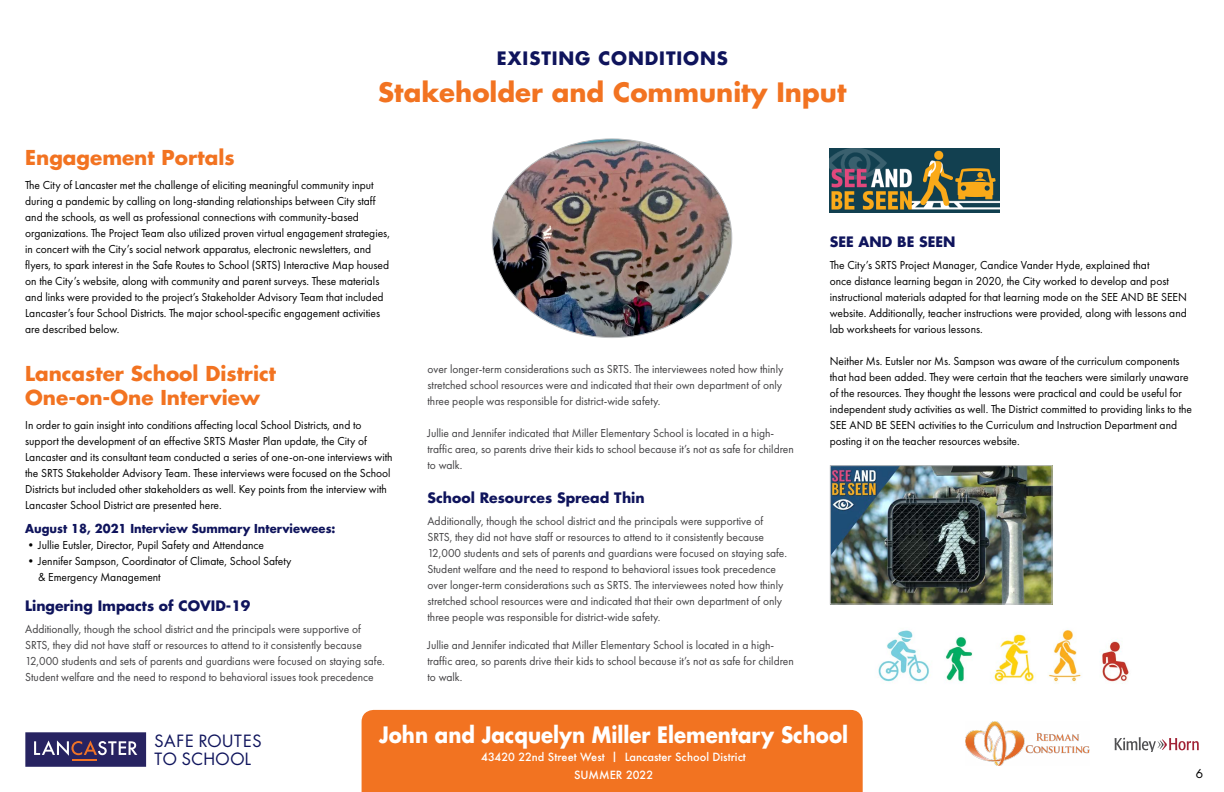
<style>
.page{position:relative;width:1224px;height:792px;background:#fff}
.page>*{position:absolute;margin:0;border:0;box-sizing:border-box;transform-origin:0 0}
.t1{font:700 26px "Futura";color:#f27321}
.t2{font:700 22px "Futura";color:#fff;scale:.9 1}
.t3{font:700 20px/24px "Futura";color:#f27321}
.t4{font:700 18px "Futura";letter-spacing:.05em;color:#0f145c}
.t5{font:16.4px/17.8px "Futura";letter-spacing:.025em;color:#0f145c}
.t6{font:700 14px "Futura";color:#0f145c}
.t7{font:12px/16px "Futura PT";color:#000;scale:.96 1}
.t8{font:12px/16px "Futura PT";color:#414042;scale:.96 1}
.t9{font:700 12px "Futura";color:#0f145c;scale:.96 1}
.t10{font:12px "Futura";color:#000}
.t11{font:500 11px/18px "Futura";color:#fff;text-align:center}
</style>
<div class="page">
<div style="left:362px;top:710px;width:501px;height:82px;background:#f27321"></div>
<svg style="left:25px;top:732px;width:121px;height:35px;background:#443d71"></svg>
<hr style="left:73px;top:759px;width:24px;height:2px;background:#ef7327">
<svg style="left:1115px;top:737px;width:84px;height:15px"></svg>
<img style="left:965px;top:721px;width:125px;height:45px">
<img style="left:830px;top:149px;width:170px;height:64px">
<img style="left:492px;top:140px;width:240px;height:198px">
<img style="left:878px;top:630px;width:251px;height:53px">
<img style="left:832px;top:467px;width:219px;height:136px">
<div style="left:830px;top:465px;width:223px;height:140px;border:1px solid #bcbec0"></div>
<h3 class="t4" style="left:497px;top:46px;width:233px">EXISTING CONDITIONS</h3>
<h1 class="t1" style="left:378px;top:74px;width:470px">Stakeholder and Community Input</h1>
<h3 class="t3" style="left:25px;top:145px;width:211px">Engagement Portals</h3>
<p class="t7" style="left:25px;top:177px;width:381px">The City of Lancaster met the challenge of eliciting meaningful community input during a pandemic by calling on long-standing relationships between City staff and the schools, as well as professional connections with community-based organizations. The Project Team also utilized proven virtual engagement strategies, in concert with the City’s social network apparatus, electronic newsletters, and flyers, to spark interest in the Safe Routes to School (SRTS) Interactive Map housed on the City’s website, along with community and parent surveys. These materials and links were provided to the project’s Stakeholder Advisory Team that included Lancaster’s four School Districts. The major school-specific engagement activities are described below.</p>
<h3 class="t3" style="left:25px;top:361px;width:252px">Lancaster School District<br>One-on-One Interview</h3>
<p class="t7" style="left:25px;top:417px;width:384px">In order to gain insight into conditions affecting local School Districts, and to support the development of an effective SRTS Master Plan update, the City of Lancaster and its consultant team conducted a series of one-on-one interviews with the SRTS Stakeholder Advisory Team. These interviews were focused on the School Districts but included other stakeholders as well. Key points from the interview with Lancaster School District are presented here.</p>
<p class="t9" style="left:25px;top:520px;width:325px">August 18, 2021 Interview Summary Interviewees:</p>
<p class="t7" style="left:25px;top:537px;width:250px">•Jullie Eutsler, Director, Pupil Safety and Attendance</p>
<p class="t7" style="left:38px;top:553px;width:265px;text-indent:-13px">•Jennifer Sampson, Coordinator of Climate, School Safety &amp; Emergency Management</p>
<p class="t6" style="left:25px;top:596px;width:227px">Lingering Impacts of COVID-19</p>
<p class="t8" style="left:25px;top:621px;width:376px">Additionally, though the school district and the principals were supportive of SRTS, they did not have staff or resources to attend to it consistently because 12,000 students and sets of parents and guardians were focused on staying safe.<br>Student welfare and the need to respond to behavioral issues took precedence</p>
<p class="t8" style="left:428px;top:361px;width:372px;text-align:justify">over longer-term considerations such as SRTS. The interviewees noted how thinly stretched school resources were and indicated that their own department of only three people was responsible for district-wide safety.</p>
<p class="t8" style="left:428px;top:425px;width:383px">Jullie and Jennifer indicated that Miller Elementary School is located in a high&shy;traffic area, so parents drive their kids to school because it’s not as safe for children to walk.</p>
<p class="t6" style="left:428px;top:488px;width:219px">School Resources Spread Thin</p>
<p class="t8" style="left:428px;top:513px;width:376px">Additionally, though the school district and the principals were supportive of SRTS, they did not have staff or resources to attend to it consistently because 12,000 students and sets of parents and guardians were focused on staying safe.<br>Student welfare and the need to respond to behavioral issues took precedence over longer-term considerations such as SRTS. The interviewees noted how thinly stretched school resources were and indicated that their own department of only three people was responsible for district-wide safety.</p>
<p class="t8" style="left:428px;top:637px;width:383px">Jullie and Jennifer indicated that Miller Elementary School is located in a high&shy;traffic area, so parents drive their kids to school because it’s not as safe for children to walk.</p>
<p class="t6" style="left:830px;top:232px;width:127px">SEE AND BE SEEN</p>
<p class="t7" style="left:830px;top:257px;width:374px">The City’s SRTS Project Manager, Candice Vander Hyde, explained that<br>once distance learning began in 2020, the City worked to develop and post instructional materials adapted for that learning mode on the SEE AND BE SEEN website. Additionally, teacher instructions were provided, along with lessons and lab worksheets for various lessons.</p>
<p class="t7" style="left:830px;top:353px;width:379px">Neither Ms. Eutsler nor Ms. Sampson was aware of the curriculum components that had been added. They were certain that the teachers were similarly unaware of the resources. They thought the lessons were practical and could be useful for independent study activities as well. The District committed to providing links to the SEE AND BE SEEN activities to the Curriculum and Instruction Department and posting it on the teacher resources website.</p>
<h3 class="t5" style="left:154px;top:732px;width:109px">SAFE ROUTES<br>TO SCHOOL</h3>
<h2 class="t2" style="left:379px;top:719px;width:523px">John and Jacquelyn Miller Elementary School</h2>
<p class="t11" style="left:481px;top:748px;width:266px">43420 22nd Street West | Lancaster School District<br>SUMMER 2022</p>
<p class="t10" style="left:1196px;top:765px;width:9px">6</p>
</div>
